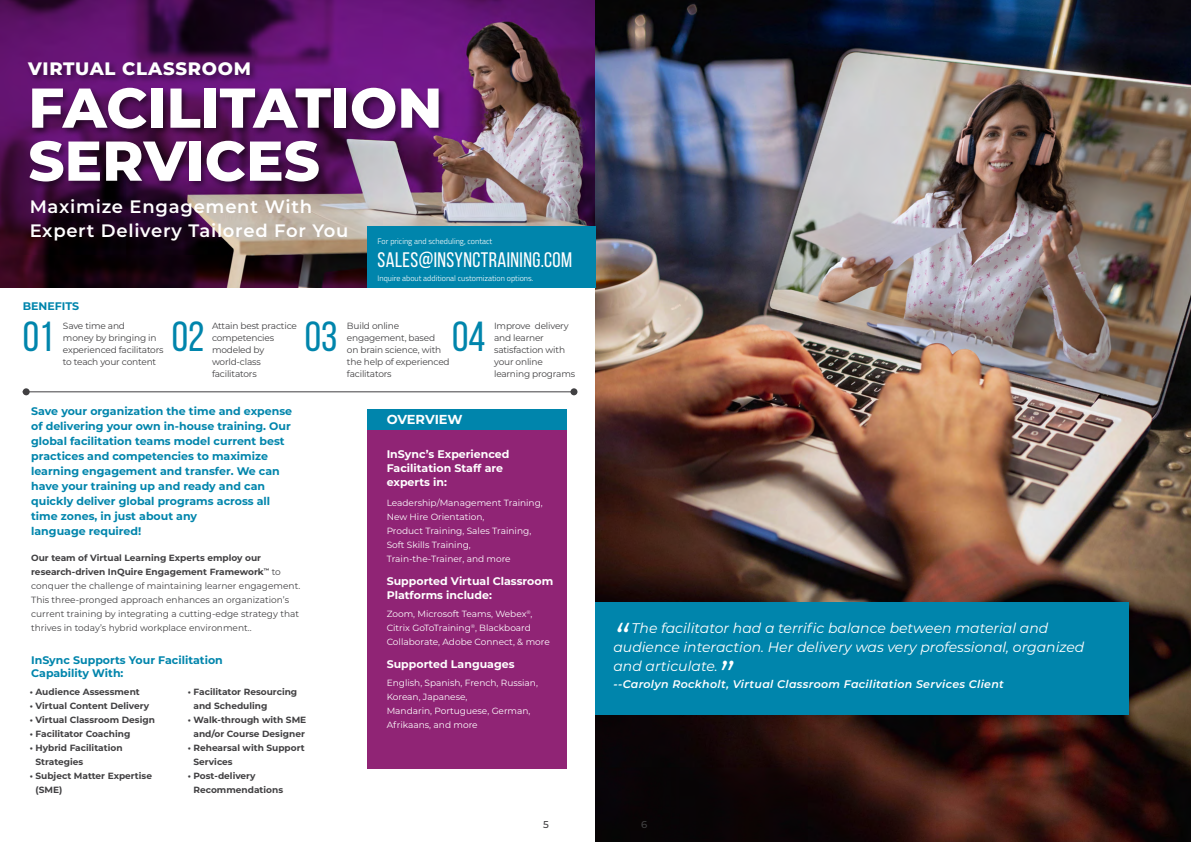
<style>
.page{position:relative;width:1191px;height:842px;background:#fff}
.page>*{position:absolute;margin:0;border:0;box-sizing:border-box;transform-origin:0 0}
.t1{font:800 56px/53px "Montserrat";color:#fff}
.t2{font:42px "Bebas Neue";color:#0085ac}
.t3{font:italic 38px "Montserrat";color:#fff}
.Text_Center{font:21px "Bebas Neue";letter-spacing:.02em;color:#fff}
.t4{font:600 18px/24px "Montserrat";letter-spacing:.04em;color:#fff}
.t5{font:800 18px "Montserrat";letter-spacing:.04em;color:#fff}
.t6{font:italic 14px/19px "Montserrat";color:#fff}
.t7{font:700 13px "Montserrat";letter-spacing:-.01em;color:#fff}
.t8{font:700 11px/15px "Montserrat";color:#0085ac}
.t9{font:700 11px/14px "Montserrat";color:#fff}
.t10{font:italic 600 11px "Montserrat";letter-spacing:.03em;color:#fff}
.t11{font:500 10px "Montserrat";color:#414042}
.t12{font:9px/14px "Montserrat";color:#fff}
.t13{font:9px/14px "Montserrat";color:#414042}
.t14{font:9px/12px "Montserrat";letter-spacing:-.02em;color:#414042}
.t15{font:700 9px/14px "Montserrat";color:#414042}
.Intro_text{font:300 8px "Titillium Web";color:#fff}
.s1{font-weight:700}
</style>
<div class="page">
<img style="left:0;top:0;width:595px;height:287px">
<img style="left:595px;top:0;width:595px;height:842px">
<div style="left:595px;top:603px;width:533px;height:112px;background:#0085ac"></div>
<div style="left:367px;top:226px;width:228px;height:61px;background:#0085ac"></div>
<div style="left:23px;top:388px;width:7px;height:7px;background:#414042;border-radius:50%"></div>
<div style="left:570px;top:388px;width:7px;height:7px;background:#414042;border-radius:50%"></div>
<hr style="left:23px;top:391px;width:551px;height:1px;background:#414042">
<div style="left:26px;top:59px;width:421px;height:131px;background:#000;opacity:.48"></div>
<div style="left:367px;top:428px;width:200px;height:340px;background:#902475"></div>
<div style="left:367px;top:409px;width:200px;height:20px;background:#0085ac"></div>
<p class="t5" style="left:28px;top:55px;width:224px">VIRTUAL CLASSROOM</p>
<p class="t1" style="left:28px;top:78px;width:416px">FACILITATION<br>SERVICES</p>
<p class="t4" style="left:30px;top:194px;width:320px">Maximize Engagement With<br>Expert Delivery Tailored For You</p>
<p class="Intro_text" style="left:377px;top:235px;width:116px">For pricing and scheduling, contact</p>
<p class="Intro_text" style="left:377px;top:272px;width:157px">Inquire about additional customization options.</p>
<p class="Text_Center" style="left:377px;top:248px;width:196px">SALES@INSYNCTRAINING.COM</p>
<p class="t8" style="left:23px;top:298px;width:58px">BENEFITS</p>
<p class="t14" style="left:63px;top:319px;width:102px">Save time and<br>money by bringing in experienced facilitators to teach your content</p>
<p class="t2" style="left:23px;top:314px;width:32px">01</p>
<p class="t14" style="left:212px;top:319px;width:86px">Attain best practice competencies modeled by world-class facilitators</p>
<p class="t2" style="left:172px;top:314px;width:34px">02</p>
<p class="t14" style="left:347px;top:319px;width:104px">Build online engagement, based<br>on brain science, with the help of experienced facilitators</p>
<p class="t2" style="left:305px;top:314px;width:34px">03</p>
<p class="t14" style="left:494px;top:319px;width:83px">Improve delivery and learner satisfaction with your online learning programs</p>
<p class="t2" style="left:452px;top:314px;width:35px">04</p>
<p class="t8" style="left:31px;top:403px;width:262px">Save your organization the time and expense of delivering your own in-house training. Our global facilitation teams model current best practices and competencies to maximize</p>
<p class="t8" style="left:31px;top:463px;width:250px">learning engagement and transfer. We can have your training up and ready and can quickly deliver global programs across all time zones, in just about any<br>language required!</p>
<p class="t13" style="left:31px;top:550px;width:271px"><span class="s1">Our team of Virtual Learning Experts employ our research-driven InQuire Engagement Framework</span><sup>™</sup> to conquer the challenge of maintaining learner engagement.<br>This three-pronged approach enhances an organization’s current training by integrating a cutting-edge strategy that thrives in today’s hybrid workplace environment..</p>
<p class="t8" style="left:31px;top:653px;width:193px;line-height:13.2px">InSync Supports Your Facilitation<br>Capability With:</p>
<p class="t15" style="left:30px;top:684px;width:112px">• Audience Assessment</p>
<p class="t15" style="left:30px;top:698px;width:121px">• Virtual Content Delivery</p>
<p class="t15" style="left:30px;top:712px;width:127px">• Virtual Classroom Design</p>
<p class="t15" style="left:30px;top:726px;width:102px">• Facilitator Coaching</p>
<p class="t15" style="left:35px;top:740px;width:89px;text-indent:-6px">• Hybrid Facilitation<br>Strategies</p>
<p class="t15" style="left:35px;top:768px;width:118px;text-indent:-6px">• Subject Matter Expertise (SME)</p>
<p class="t15" style="left:193px;top:684px;width:105px;text-indent:-6px">• Facilitator Resourcing and Scheduling</p>
<p class="t15" style="left:188px;top:712px;width:120px;text-align:center">• Walk-through with SME and/or Course Designer</p>
<p class="t15" style="left:193px;top:740px;width:113px;text-indent:-6px">• Rehearsal with Support<br>Services</p>
<p class="t15" style="left:193px;top:768px;width:91px;text-indent:-6px">• Post-delivery<br>Recommendations</p>
<p class="t7" style="left:387px;top:410px;width:77px">OVERVIEW</p>
<p class="t9" style="left:387px;top:447px;width:124px">InSync’s Experienced<br>Facilitation Staff are experts in:</p>
<p class="t12" style="left:387px;top:495px;width:158px">Leadership/Management Training,<br>New Hire Orientation,</p>
<p class="t12" style="left:387px;top:523px;width:146px">Product Training, Sales Training,<br>Soft Skills Training,<br>Train-the-Trainer, and more</p>
<p class="t9" style="left:387px;top:574px;width:168px">Supported Virtual Classroom<br>Platforms include:</p>
<p class="t12" style="left:387px;top:607px;width:165px">Zoom, Microsoft Teams, Webex<sup>®</sup>,<br>Citrix GoToTraining<sup>®</sup>, Blackboard<br>Collaborate, Adobe Connect, &amp; more</p>
<p class="t12" style="left:387px;top:675px;width:153px">English, Spanish, French, Russian,<br>Korean, Japanese,</p>
<p class="t12" style="left:387px;top:703px;width:145px">Mandarin, Portuguese, German,<br>Afrikaans, and more</p>
<p class="t9" style="left:387px;top:657px;width:129px">Supported Languages</p>
<p class="t6" style="left:613px;top:618px;width:472px;text-indent:18px">The facilitator had a terrific balance between material and audience interaction. Her delivery was very professional, organized and articulate.</p>
<p class="t10" style="left:613px;top:677px;width:392px">--Carolyn Rockholt, Virtual Classroom Facilitation Services Client</p>
<p class="t3" style="left:613px;top:611px;width:16px">“</p>
<p class="t3" style="left:718px;top:649px;width:16px">”</p>
<p class="t11" style="left:543px;top:818px;width:7px">5</p>
<p class="t11" style="left:641px;top:818px;width:8px">6</p>
</div>
